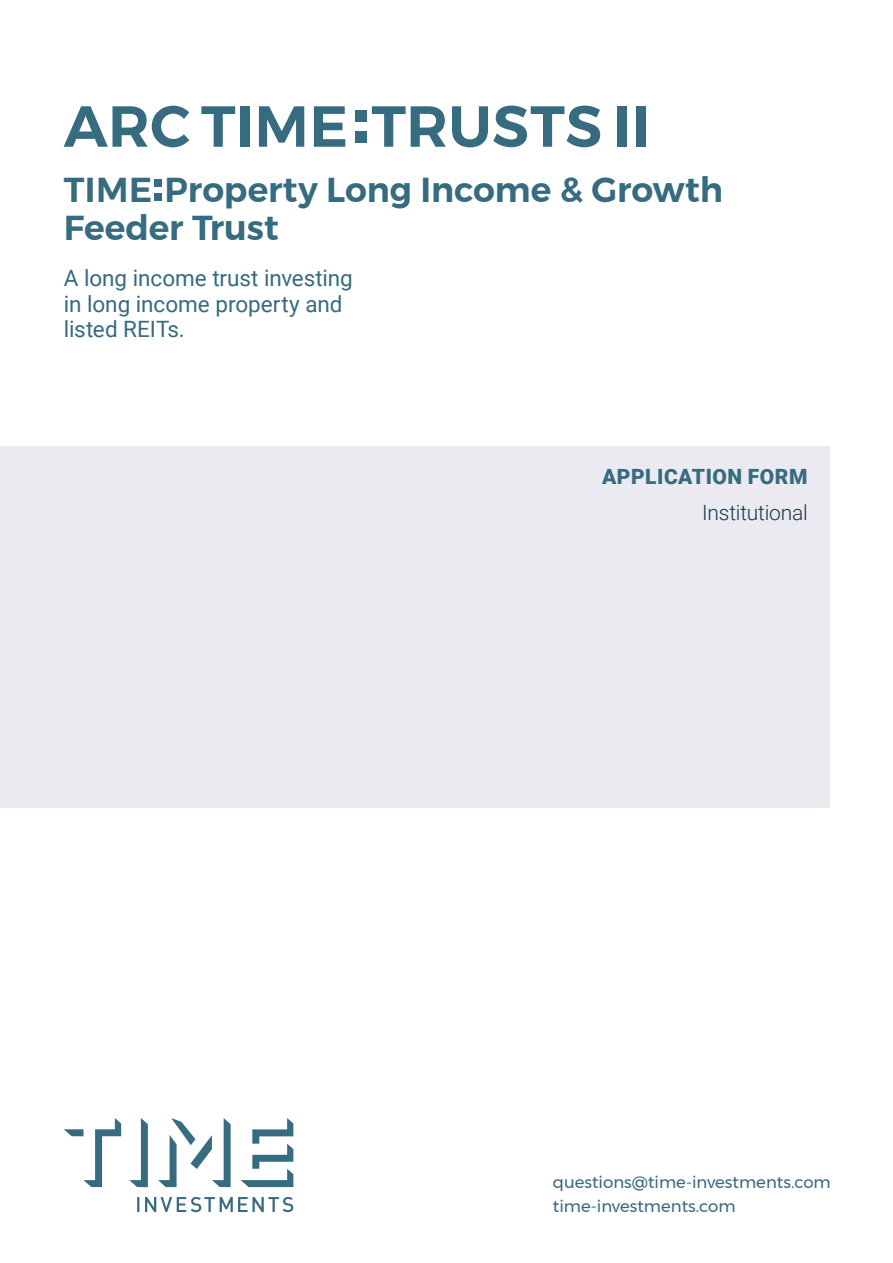
<style>
.page{position:relative;width:893px;height:1263px;background:#fff}
.page>*{position:absolute;margin:0;border:0;box-sizing:border-box;transform-origin:0 0}
.t1{font:600 57.75px "Montserrat";letter-spacing:.01em;color:#376b80}
.t2{font:600 34.5px/37.5px "Montserrat";color:#376b80}
.t3{font:22.5px/25.5px "Roboto";color:#376b80}
.Cover_-_Subhead{font:900 21px "Roboto";letter-spacing:.025em;color:#376b80}
.Cover_-_Contents{font:300 21px "Roboto";letter-spacing:-.01em;color:#1a374b}
.t4{font:16.5px/24px "Montserrat";color:#376b80}
</style>
<div class="page">
<svg style="left:64px;top:1118px;width:229px;height:94px"></svg>
<div style="left:356px;top:111px;width:11px;height:11px;background:#376b80"></div>
<div style="left:356px;top:131px;width:11px;height:12px;background:#376b80"></div>
<div style="left:155px;top:180px;width:7px;height:7px;background:#376b80"></div>
<div style="left:155px;top:193px;width:7px;height:7px;background:#376b80"></div>
<div style="left:0;top:446px;width:829px;height:362px;background:#ebeaf1"></div>
<p class="t1" style="left:64px;top:80px;width:587px">ARC TIME TRUSTS II</p>
<p class="t2" style="left:64px;top:171px;width:661px">TIME Property Long Income &amp; Growth<br>Feeder Trust</p>
<p class="t3" style="left:64px;top:265px;width:291px">A long income trust investing in long income property and listed REITs.</p>
<p class="Cover_-_Subhead" style="left:602px;top:461px;width:207px">APPLICATION FORM</p>
<p class="Cover_-_Contents" style="left:702px;top:498px;width:107px">Institutional</p>
<p class="t4" style="left:553px;top:1170px;width:279px">questions@time-investments.com time-investments.com</p>
</div>
